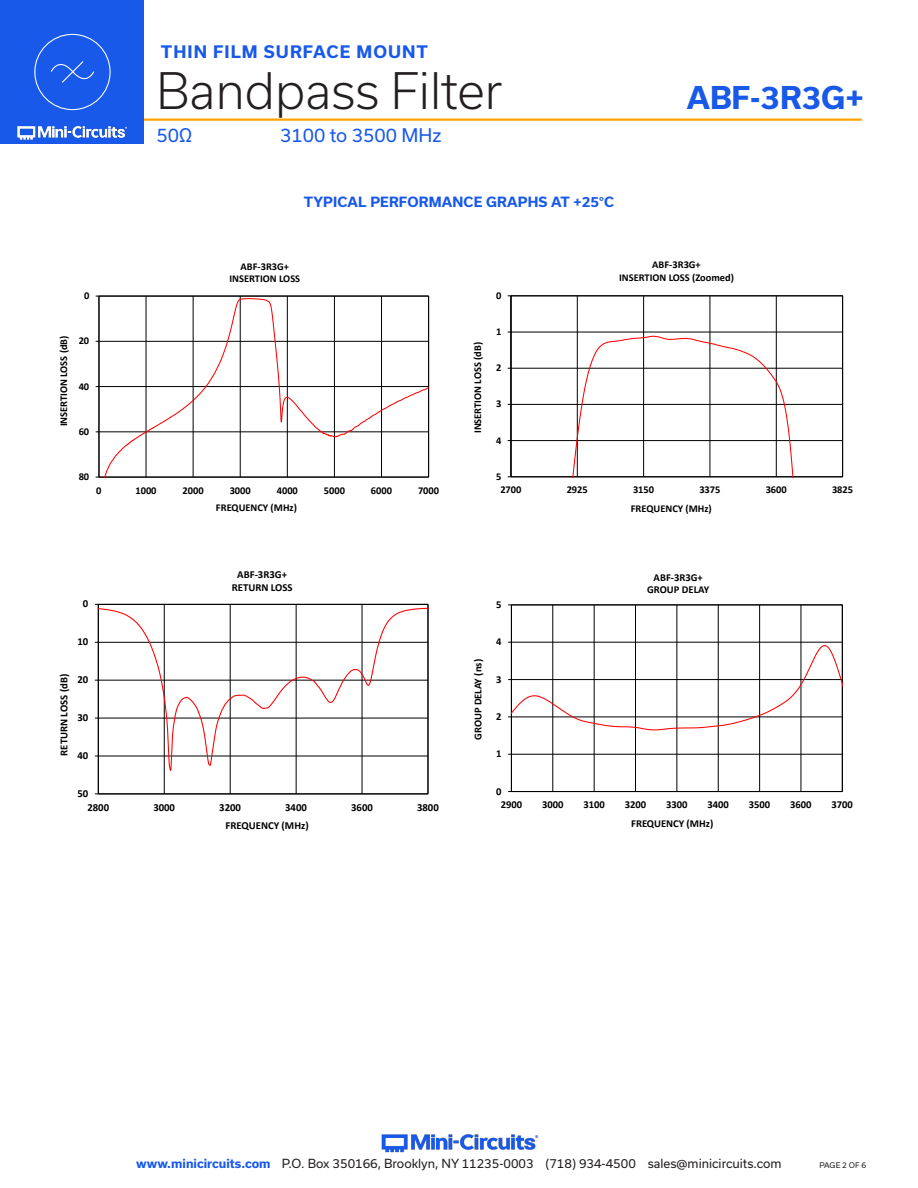
<style>
.page{position:relative;width:918px;height:1188px;background:#fff}
.page>*{position:absolute;margin:0;border:0;box-sizing:border-box;transform-origin:0 0}
.t1{font:300 48px "Usual";color:#231f20}
.t2{font:700 30px "Usual";color:#1859ea}
.t3{font:18px "Usual";color:#1859ea}
.t4{font:700 16.5px "Usual";letter-spacing:.065em;color:#1859ea}
.Blue_Headers{font:700 13.5px "Usual";letter-spacing:.015em;color:#1859ea}
.t5{font:12px "Usual";color:#231f20}
.t6{font:700 10.8px/14px "Calibri";color:#000}
.t7{font:700 10.65px/12.9px "Calibri";color:#000;text-align:center}
.t8{font:700 10.5px/12.8px "Calibri";color:#000;text-align:center}
.t9{font:7.5px "Usual";color:#231f20}
.s1{font-weight:700;color:#1859ea}
</style>
<div class="page">
<img style="left:381px;top:1134px;width:158px;height:19px">
<hr style="left:129px;top:118px;width:733px;height:3px;background:#ffa300">
<div style="left:0;top:0;width:144px;height:144px;background:#1859ea"></div>
<img style="left:17px;top:120px;width:128px;height:20px">
<hr style="left:99px;top:477px;width:330px;height:1px;background:#000">
<hr style="left:99px;top:296px;width:1px;height:181px;background:#000">
<hr style="left:99px;top:296px;width:330px;height:1px;background:#000">
<svg style="left:99px;top:298px;width:330px;height:179px"></svg>
<hr style="left:511px;top:332px;width:332px;height:1px;background:#000">
<hr style="left:577px;top:296px;width:1px;height:181px;background:#000">
<hr style="left:643px;top:296px;width:1px;height:181px;background:#000">
<hr style="left:710px;top:296px;width:1px;height:181px;background:#000">
<hr style="left:776px;top:296px;width:1px;height:181px;background:#000">
<hr style="left:511px;top:296px;width:1px;height:181px;background:#000">
<hr style="left:511px;top:296px;width:332px;height:1px;background:#000">
<svg style="left:511px;top:335px;width:332px;height:142px"></svg>
<hr style="left:164px;top:604px;width:1px;height:190px;background:#000">
<hr style="left:230px;top:604px;width:1px;height:190px;background:#000">
<hr style="left:296px;top:604px;width:1px;height:190px;background:#000">
<hr style="left:362px;top:604px;width:1px;height:190px;background:#000">
<hr style="left:428px;top:604px;width:1px;height:190px;background:#000">
<hr style="left:98px;top:604px;width:1px;height:190px;background:#000">
<svg style="left:98px;top:604px;width:330px;height:168px"></svg>
<hr style="left:511px;top:604px;width:331px;height:1px;background:#000">
<svg style="left:511px;top:605px;width:332px;height:187px"></svg>
<div style="left:34px;top:34px;width:77px;height:76px;border:1px solid #fff;border-radius:50%"></div>
<svg style="left:50px;top:61px;width:45px;height:22px"></svg>
<h3 class="t4" style="left:161px;top:42px;width:269px">THIN FILM SURFACE MOUNT</h3>
<h1 class="t1" style="left:156px;top:63px;width:348px">Bandpass Filter</h1>
<h3 class="t3" style="left:156px;top:125px;width:37px">50Ω</h3>
<h3 class="t3" style="left:280px;top:125px;width:163px">3100 to 3500 MHz</h3>
<p class="Blue_Headers" style="left:304px;top:194px;width:312px">TYPICAL PERFORMANCE GRAPHS AT +25°C</p>
<h2 class="t2" style="left:687px;top:80px;width:179px">ABF-3R3G+</h2>
<p class="t8" style="left:57px;top:426px;width:93px;rotate:-90deg">INSERTION LOSS (dB)</p>
<p class="t8" style="left:84px;top:289px;width:7px">0</p>
<p class="t8" style="left:79px;top:334px;width:12px">20</p>
<p class="t8" style="left:79px;top:380px;width:12px">40</p>
<p class="t8" style="left:79px;top:425px;width:12px">60</p>
<p class="t8" style="left:79px;top:470px;width:12px">80</p>
<p class="t8" style="left:229px;top:260px;width:72px">ABF-3R3G+<br>INSERTION LOSS</p>
<p class="t8" style="left:96px;top:484px;width:7px">0</p>
<p class="t8" style="left:136px;top:484px;width:23px">1000</p>
<p class="t8" style="left:183px;top:484px;width:23px">2000</p>
<p class="t8" style="left:230px;top:484px;width:23px">3000</p>
<p class="t8" style="left:277px;top:484px;width:23px">4000</p>
<p class="t8" style="left:324px;top:484px;width:23px">5000</p>
<p class="t8" style="left:371px;top:484px;width:23px">6000</p>
<p class="t8" style="left:418px;top:484px;width:23px">7000</p>
<p class="t8" style="left:216px;top:501px;width:82px">FREQUENCY (MHz)</p>
<p class="t8" style="left:471px;top:433px;width:93px;rotate:-90deg">INSERTION LOSS (dB)</p>
<p class="t8" style="left:496px;top:289px;width:7px">0</p>
<p class="t8" style="left:496px;top:325px;width:7px">1</p>
<p class="t8" style="left:496px;top:361px;width:7px">2</p>
<p class="t8" style="left:496px;top:397px;width:7px">3</p>
<p class="t8" style="left:496px;top:434px;width:7px">4</p>
<p class="t8" style="left:500px;top:469px;width:23px;line-height:13.5px;text-align:left;text-indent:-4px">5<br>2700</p>
<p class="t8" style="left:619px;top:258px;width:117px">ABF-3R3G+<br>INSERTION LOSS (Zoomed)</p>
<p class="t8" style="left:567px;top:483px;width:23px">2925</p>
<p class="t8" style="left:633px;top:483px;width:23px">3150</p>
<p class="t8" style="left:699px;top:483px;width:23px">3375</p>
<p class="t8" style="left:766px;top:483px;width:23px">3600</p>
<p class="t8" style="left:832px;top:483px;width:23px">3825</p>
<p class="t8" style="left:631px;top:502px;width:83px">FREQUENCY (MHz)</p>
<p class="t6" style="left:57px;top:756px;width:83px;rotate:-90deg">RETURN LOSS (dB)</p>
<p class="t6" style="left:83px;top:597px;width:7px">0</p>
<p class="t6" style="left:78px;top:635px;width:12px">10</p>
<p class="t6" style="left:78px;top:673px;width:12px">20</p>
<p class="t6" style="left:78px;top:710px;width:12px">30</p>
<p class="t6" style="left:78px;top:748px;width:12px">40</p>
<p class="t6" style="left:87px;top:786px;width:23px;text-indent:-10px">50<br>2800</p>
<p class="t6" style="left:232px;top:568px;width:62px;line-height:13px;text-align:center">ABF-3R3G+<br>RETURN LOSS</p>
<p class="t7" style="left:647px;top:570px;width:63px">ABF-3R3G+<br>GROUP DELAY</p>
<p class="t7" style="left:496px;top:598px;width:7px">5</p>
<p class="t7" style="left:496px;top:635px;width:7px">4</p>
<p class="t7" style="left:471px;top:740px;width:82px;rotate:-90deg">GROUP DELAY (ns)</p>
<p class="t7" style="left:496px;top:672px;width:7px">3</p>
<p class="t7" style="left:496px;top:710px;width:7px">2</p>
<p class="t7" style="left:496px;top:747px;width:7px">1</p>
<p class="t7" style="left:496px;top:784px;width:7px">0</p>
<p class="t6" style="left:153px;top:800px;width:23px">3000</p>
<p class="t6" style="left:219px;top:800px;width:23px">3200</p>
<p class="t6" style="left:285px;top:800px;width:23px">3400</p>
<p class="t6" style="left:351px;top:800px;width:23px">3600</p>
<p class="t6" style="left:417px;top:800px;width:23px">3800</p>
<p class="t7" style="left:501px;top:798px;width:23px">2900</p>
<p class="t7" style="left:542px;top:798px;width:23px">3000</p>
<p class="t7" style="left:583px;top:798px;width:23px">3100</p>
<p class="t7" style="left:625px;top:798px;width:23px">3200</p>
<p class="t7" style="left:666px;top:798px;width:23px">3300</p>
<p class="t7" style="left:708px;top:798px;width:23px">3400</p>
<p class="t7" style="left:749px;top:798px;width:23px">3500</p>
<p class="t7" style="left:790px;top:798px;width:23px">3600</p>
<p class="t7" style="left:832px;top:798px;width:23px">3700</p>
<p class="t6" style="left:225px;top:819px;width:85px">FREQUENCY (MHz)</p>
<p class="t7" style="left:631px;top:817px;width:84px">FREQUENCY (MHz)</p>
<p class="t5" style="left:136px;top:1157px;width:647px"><span class="s1">www.minicircuits.com</span> P.O. Box 350166, Brooklyn, NY 11235-0003 (718) 934-4500 sales@minicircuits.com</p>
<p class="t9" style="left:819px;top:1161px;width:48px">PAGE 2 OF 6</p>
</div>
